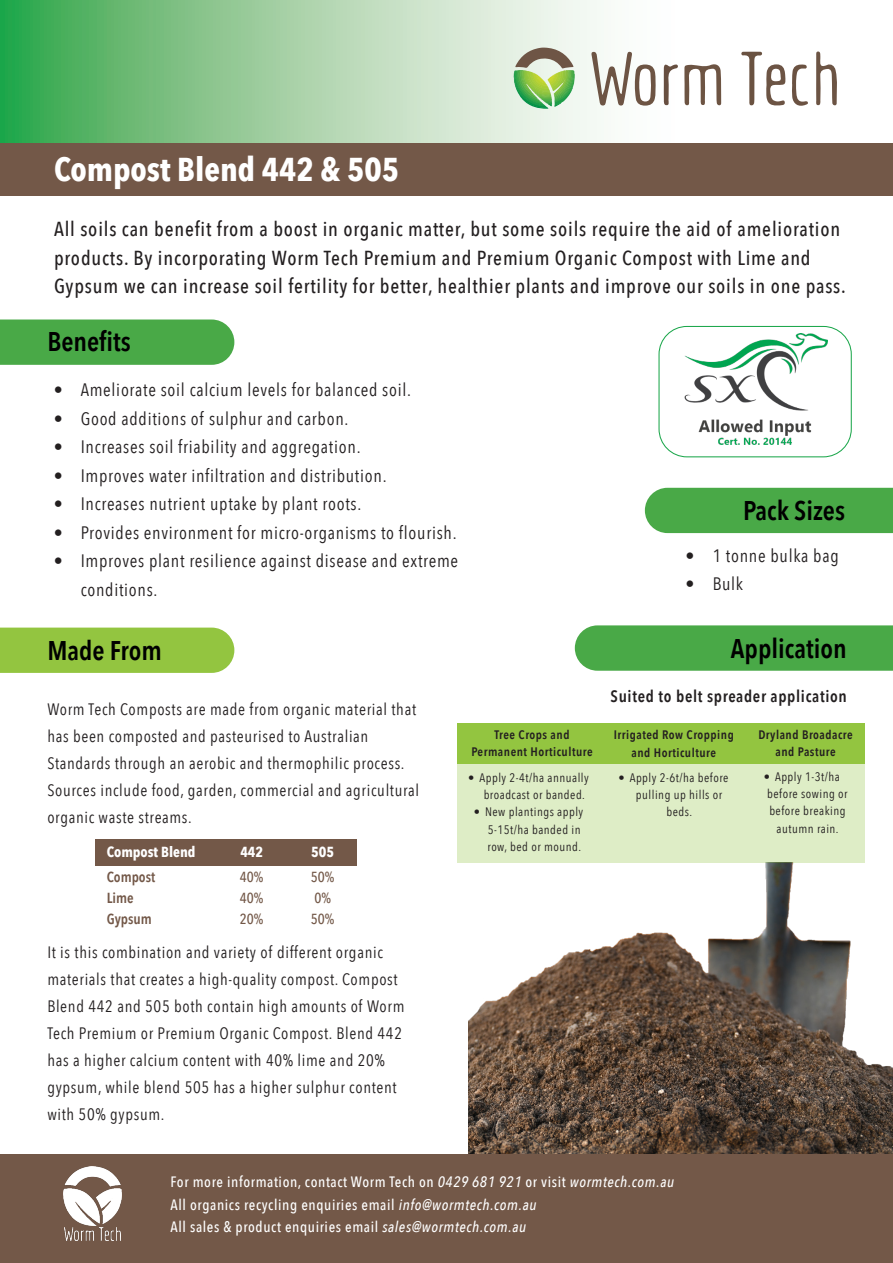
<style>
.page{position:relative;width:893px;height:1263px;background:#fff}
.page>*{position:absolute;margin:0;border:0;box-sizing:border-box;transform-origin:0 0}
.t1{font:700 33px "Avenir Next Condensed";color:#fff}
.t2{font:600 27px "Avenir Next Condensed";color:#000}
.t3{font:500 20.25px/28.5px "Avenir Next Condensed";letter-spacing:.04em;color:#231f20}
.t4{font:18px/28.5px "Avenir Next Condensed";letter-spacing:.04em;color:#231f20}
.t5{font:16.5px/27px "Avenir Next Condensed";letter-spacing:.04em;color:#231f20}
.t6{font:600 16.5px "Avenir Next Condensed";letter-spacing:.04em;color:#231f20}
.t7{font:500 15px "Avenir Next Condensed";letter-spacing:.04em;color:#fff}
.t8{font:700 14.55px "Avenir Next Condensed";color:#fff}
.t9{font:600 14.55px "Avenir Next Condensed";color:#735848}
.t10{font:500 14.55px "Avenir Next Condensed";color:#735848}
.t11{font:12.3px/17.2px "Avenir Next Condensed";letter-spacing:.04em;color:#231f20}
.t12{font:600 12.3px/17.2px "Avenir Next Condensed";letter-spacing:.04em;color:#231f20;text-align:center}
.s1{font-style:italic}
</style>
<div class="page">
<img style="left:468px;top:863px;width:425px;height:291px">
<svg style="left:0;top:0;width:836px;height:143px"></svg>
<svg style="left:684px;top:63px;width:37px;height:42px"></svg>
<svg style="left:815px;top:51px;width:22px;height:54px"></svg>
<svg style="left:792px;top:64px;width:16px;height:42px"></svg>
<svg style="left:663px;top:63px;width:15px;height:42px"></svg>
<svg style="left:591px;top:51px;width:65px;height:55px"></svg>
<svg style="left:741px;top:52px;width:45px;height:54px"></svg>
<div style="left:645px;top:488px;width:248px;height:45px;background:#49a947"></div>
<div style="left:0;top:628px;width:234px;height:45px;background:#93c540"></div>
<div style="left:0;top:319px;width:234px;height:46px;background:#49a947"></div>
<div style="left:0;top:143px;width:893px;height:52px;background:#735848"></div>
<div style="left:0;top:1154px;width:893px;height:109px;background:#735848"></div>
<svg style="left:514px;top:48px;width:61px;height:61px"></svg>
<img style="left:63px;top:1166px;width:59px;height:59px">
<img style="left:65px;top:1228px;width:55px;height:12px">
<div style="left:96px;top:839px;width:261px;height:26px;background:#735848"></div>
<div style="left:658px;top:326px;width:194px;height:131px;border:1px solid #1aa64a;border-radius:28px"></div>
<img style="left:684px;top:333px;width:144px;height:111px">
<div style="left:457px;top:763px;width:408px;height:100px;background:#deedc6"></div>
<div style="left:457px;top:723px;width:408px;height:40px;background:#93c540"></div>
<div style="left:574px;top:625px;width:319px;height:46px;background:#49a947"></div>
<p class="t1" style="left:54px;top:149px;width:347px">Compost Blend 442 &amp; 505</p>
<p class="t3" style="left:54px;top:215px;width:788px">All soils can benefit from a boost in organic matter, but some soils require the aid of amelioration products. By incorporating Worm Tech Premium and Premium Organic Compost with Lime and</p>
<p class="t3" style="left:54px;top:272px;width:793px">Gypsum we can increase soil fertility for better, healthier plants and improve our soils in one pass.</p>
<p class="t2" style="left:47px;top:319px;width:85px">Benefits</p>
<p class="t4" style="left:54px;top:375px;width:359px">• Ameliorate soil calcium levels for balanced soil.</p>
<p class="t4" style="left:54px;top:403px;width:296px">• Good additions of sulphur and carbon.</p>
<p class="t4" style="left:54px;top:432px;width:308px">• Increases soil friability and aggregation.</p>
<p class="t4" style="left:54px;top:460px;width:334px">• Improves water infiltration and distribution.</p>
<p class="t4" style="left:54px;top:489px;width:309px">• Increases nutrient uptake by plant roots.</p>
<p class="t4" style="left:54px;top:517px;width:404px">• Provides environment for micro-organisms to flourish.</p>
<p class="t4" style="left:81px;top:546px;width:379px;text-indent:-27px">• Improves plant resilience against disease and extreme conditions.</p>
<p class="t2" style="left:47px;top:627px;width:116px">Made From</p>
<p class="t5" style="left:47px;top:695px;width:370px">Worm Tech Composts are made from organic material that</p>
<p class="t5" style="left:47px;top:722px;width:323px">has been composted and pasteurised to Australian</p>
<p class="t5" style="left:47px;top:749px;width:373px">Standards through an aerobic and thermophilic process.<br>Sources include food, garden, commercial and agricultural organic waste streams.</p>
<p class="t8" style="left:107px;top:843px;width:90px">Compost Blend</p>
<p class="t8" style="left:240px;top:843px;width:24px">442</p>
<p class="t9" style="left:107px;top:864px;width:50px">Compost</p>
<p class="t9" style="left:107px;top:885px;width:28px">Lime</p>
<p class="t9" style="left:107px;top:907px;width:46px">Gypsum</p>
<p class="t8" style="left:311px;top:843px;width:24px">505</p>
<p class="t10" style="left:240px;top:868px;width:25px">40%</p>
<p class="t10" style="left:311px;top:868px;width:25px">50%</p>
<p class="t10" style="left:240px;top:889px;width:25px">40%</p>
<p class="t10" style="left:314px;top:889px;width:18px">0%</p>
<p class="t10" style="left:240px;top:910px;width:25px">20%</p>
<p class="t10" style="left:311px;top:910px;width:25px">50%</p>
<p class="t5" style="left:47px;top:938px;width:337px">It is this combination and variety of different organic</p>
<p class="t5" style="left:47px;top:965px;width:359px">materials that creates a high-quality compost. Compost<br>Blend 442 and 505 both contain high amounts of Worm<br>Tech Premium or Premium Organic Compost. Blend 442</p>
<p class="t5" style="left:47px;top:1046px;width:339px">has a higher calcium content with 40% lime and 20%</p>
<p class="t5" style="left:47px;top:1073px;width:351px">gypsum, while blend 505 has a higher sulphur content</p>
<p class="t5" style="left:47px;top:1100px;width:119px">with 50% gypsum.</p>
<p class="t12" style="left:494px;top:726px;width:77px">Tree Crops and</p>
<p class="t12" style="left:471px;top:743px;width:123px">Permanent Horticulture</p>
<p class="t11" style="left:484px;top:768px;width:107px;text-indent:-15px">• Apply 2-4t/ha annually broadcast or banded.</p>
<p class="t11" style="left:487px;top:803px;width:97px;text-indent:-14px">• New plantings apply<br>5-15t/ha banded in row, bed or mound.</p>
<p class="t2" style="left:743px;top:487px;width:103px">Pack Sizes</p>
<p class="t4" style="left:686px;top:540px;width:155px">• 1 tonne bulka bag</p>
<p class="t4" style="left:686px;top:569px;width:59px">• Bulk</p>
<p class="t2" style="left:731px;top:625px;width:117px">Application</p>
<p class="t6" style="left:611px;top:682px;width:238px">Suited to belt spreader application</p>
<p class="t12" style="left:614px;top:726px;width:121px">Irrigated Row Cropping and Horticulture</p>
<p class="t11" style="left:618px;top:768px;width:111px">• Apply 2-6t/ha before</p>
<p class="t11" style="left:636px;top:786px;width:88px">pulling up hills or</p>
<p class="t11" style="left:666px;top:803px;width:27px">beds.</p>
<p class="t12" style="left:758px;top:725px;width:96px">Dryland Broadacre and Pasture</p>
<p class="t11" style="left:764px;top:767px;width:78px">• Apply 1-3t/ha</p>
<p class="t11" style="left:767px;top:785px;width:82px">before sowing or</p>
<p class="t11" style="left:769px;top:802px;width:78px">before breaking</p>
<p class="t11" style="left:777px;top:819px;width:64px">autumn rain.</p>
<p class="t7" style="left:171px;top:1173px;width:505px">For more information, contact Worm Tech on <span class="s1">0429 681 921</span> or visit <span class="s1">wormtech.com.au</span></p>
<p class="t7" style="left:171px;top:1195px;width:367px">All organics recycling enquiries email <span class="s1">info@wormtech.com.au</span></p>
<p class="t7" style="left:171px;top:1218px;width:357px">All sales &amp; product enquiries email <span class="s1">sales@wormtech.com.au</span></p>
</div>
